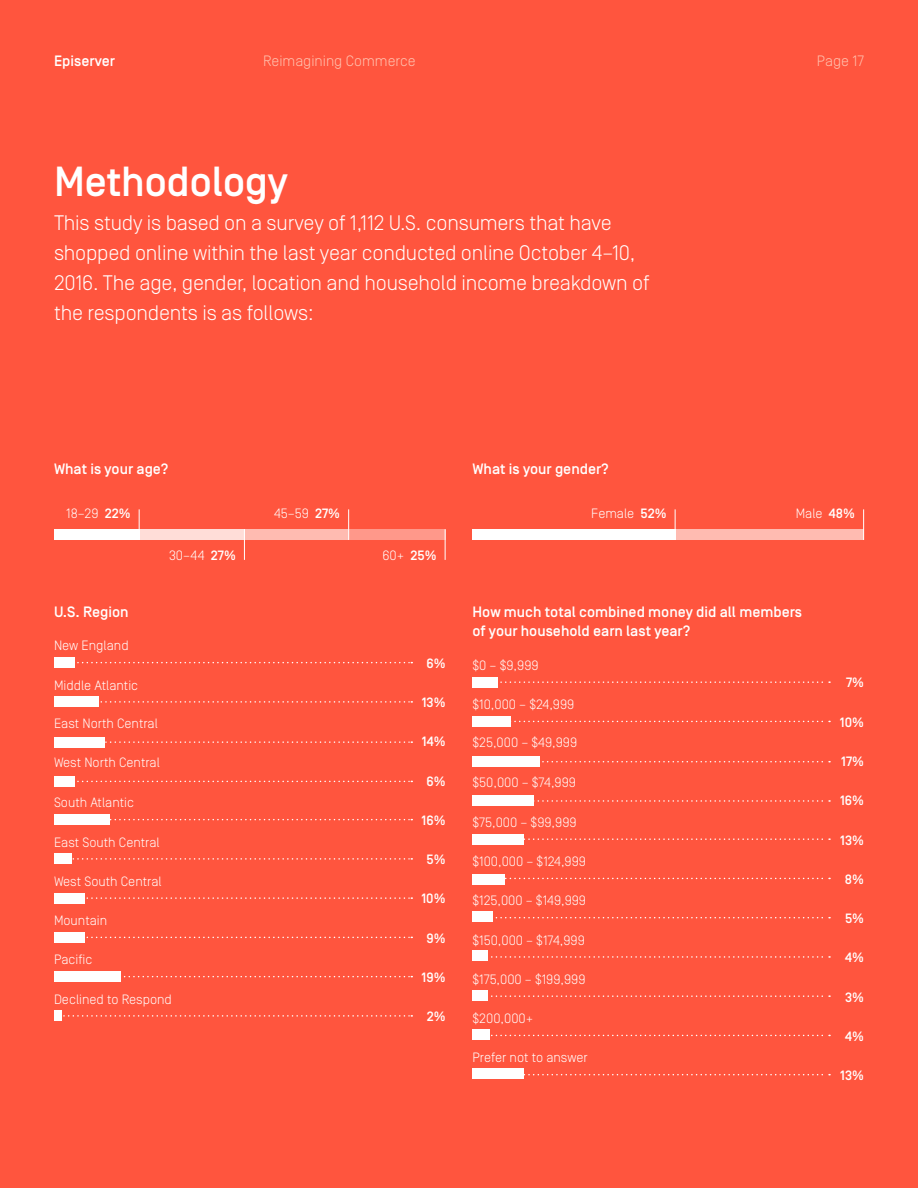
<style>
.page{position:relative;width:918px;height:1188px;background:#ff553e}
.page>*{position:absolute;margin:0;border:0;box-sizing:border-box;transform-origin:0 0}
.t1{font:500 42px "Simplon Norm";letter-spacing:-.01em;color:#fff}
.t2{font:300 21px/30px "Simplon Norm";letter-spacing:-.01em;color:#fff}
.t3{font:500 15px/19.5px "Simplon Norm";color:#fff}
.t4{font:300 15px "Simplon Norm";color:#ffc2af}
.t5{font:300 13.5px "Simplon Norm";color:#fff}
.t6{font:500 13.5px "Simplon Norm";color:#fff}
.s1{font-weight:500}
</style>
<div class="page">
<div style="left:54px;top:529px;width:86px;height:11px;background:#fff"></div>
<div style="left:472px;top:529px;width:204px;height:11px;background:#fff"></div>
<div style="left:676px;top:529px;width:188px;height:11px;background:#ffbbb1"></div>
<div style="left:140px;top:529px;width:105px;height:11px;background:#ffddd8"></div>
<div style="left:245px;top:529px;width:104px;height:11px;background:#ffbbb1"></div>
<div style="left:349px;top:529px;width:97px;height:11px;background:#ff988a"></div>
<hr style="left:244px;top:529px;width:1px;height:31px;background:#fff">
<hr style="left:445px;top:529px;width:1px;height:31px;background:#fff">
<hr style="left:348px;top:509px;width:1px;height:31px;background:#fff">
<hr style="left:139px;top:509px;width:1px;height:31px;background:#fff">
<hr style="left:675px;top:509px;width:1px;height:31px;background:#fff">
<hr style="left:863px;top:509px;width:1px;height:31px;background:#fff">
<div style="left:54px;top:971px;width:66px;height:11px;background:#fff"></div>
<div style="left:54px;top:1011px;width:8px;height:10px;background:#fff"></div>
<svg style="left:120px;top:976px;width:292px;height:1px"></svg>
<svg style="left:63px;top:1015px;width:349px;height:2px"></svg>
<div style="left:54px;top:814px;width:55px;height:11px;background:#fff"></div>
<svg style="left:109px;top:819px;width:303px;height:1px"></svg>
<div style="left:54px;top:893px;width:31px;height:10px;background:#fff"></div>
<svg style="left:86px;top:897px;width:326px;height:2px"></svg>
<div style="left:54px;top:737px;width:51px;height:10px;background:#fff"></div>
<svg style="left:105px;top:741px;width:307px;height:2px"></svg>
<div style="left:54px;top:932px;width:31px;height:11px;background:#fff"></div>
<svg style="left:86px;top:937px;width:326px;height:1px"></svg>
<div style="left:54px;top:776px;width:20px;height:11px;background:#fff"></div>
<svg style="left:74px;top:781px;width:338px;height:1px"></svg>
<div style="left:54px;top:854px;width:18px;height:10px;background:#fff"></div>
<svg style="left:72px;top:858px;width:340px;height:2px"></svg>
<div style="left:54px;top:697px;width:45px;height:10px;background:#fff"></div>
<svg style="left:100px;top:701px;width:312px;height:2px"></svg>
<div style="left:54px;top:657px;width:20px;height:11px;background:#fff"></div>
<svg style="left:74px;top:662px;width:338px;height:1px"></svg>
<svg style="left:491px;top:995px;width:339px;height:2px"></svg>
<svg style="left:523px;top:1074px;width:307px;height:1px"></svg>
<svg style="left:524px;top:838px;width:306px;height:2px"></svg>
<svg style="left:495px;top:917px;width:335px;height:1px"></svg>
<div style="left:472px;top:756px;width:68px;height:11px;background:#fff"></div>
<div style="left:472px;top:874px;width:33px;height:11px;background:#fff"></div>
<div style="left:472px;top:1069px;width:51px;height:10px;background:#fff"></div>
<svg style="left:542px;top:761px;width:288px;height:1px"></svg>
<svg style="left:491px;top:956px;width:339px;height:2px"></svg>
<svg style="left:489px;top:1035px;width:341px;height:1px"></svg>
<svg style="left:534px;top:800px;width:296px;height:2px"></svg>
<svg style="left:505px;top:878px;width:325px;height:1px"></svg>
<div style="left:472px;top:716px;width:39px;height:11px;background:#fff"></div>
<div style="left:472px;top:834px;width:52px;height:11px;background:#fff"></div>
<div style="left:472px;top:950px;width:16px;height:11px;background:#fff"></div>
<div style="left:472px;top:1029px;width:17px;height:11px;background:#fff"></div>
<svg style="left:511px;top:721px;width:319px;height:1px"></svg>
<div style="left:472px;top:677px;width:26px;height:10px;background:#fff"></div>
<div style="left:472px;top:795px;width:62px;height:10px;background:#fff"></div>
<div style="left:472px;top:911px;width:21px;height:11px;background:#fff"></div>
<svg style="left:500px;top:681px;width:330px;height:2px"></svg>
<div style="left:472px;top:990px;width:16px;height:11px;background:#fff"></div>
<p class="t3" style="left:54px;top:52px;width:63px">Episerver</p>
<p class="t4" style="left:263px;top:53px;width:154px">Reimagining Commerce</p>
<p class="t4" style="left:817px;top:53px;width:49px">Page 17</p>
<h1 class="t1" style="left:54px;top:159px;width:235px">Methodology</h1>
<h2 class="t2" style="left:54px;top:208px;width:597px">This study is based on a survey of 1,112 U.S. consumers that have shopped online within the last year conducted online October 4–10, 2016. The age, gender, location and household income breakdown of the respondents is as follows:</h2>
<p class="t3" style="left:54px;top:459px;width:116px">What is your age?</p>
<p class="t3" style="left:472px;top:459px;width:138px">What is your gender?</p>
<p class="t5" style="left:66px;top:507px;width:66px">18–29 <span class="s1">22%</span></p>
<p class="t5" style="left:274px;top:507px;width:67px">45–59 <span class="s1">27%</span></p>
<p class="t5" style="left:591px;top:507px;width:77px">Female <span class="s1">52%</span></p>
<p class="t5" style="left:796px;top:507px;width:61px">Male <span class="s1">48%</span></p>
<p class="t5" style="left:169px;top:548px;width:68px">30–44 <span class="s1">27%</span></p>
<p class="t5" style="left:382px;top:548px;width:55px">60+ <span class="s1">25%</span></p>
<p class="t3" style="left:54px;top:603px;width:76px">U.S. Region</p>
<p class="t5" style="left:54px;top:639px;width:76px">New England</p>
<p class="t3" style="left:472px;top:603px;width:331px">How much total combined money did all members of your household earn last year?</p>
<p class="t6" style="left:426px;top:656px;width:21px">6%</p>
<p class="t5" style="left:472px;top:658px;width:68px">$0 – $9,999</p>
<p class="t5" style="left:54px;top:678px;width:86px">Middle Atlantic</p>
<p class="t6" style="left:846px;top:676px;width:19px">7%</p>
<p class="t6" style="left:422px;top:695px;width:25px">13%</p>
<p class="t5" style="left:472px;top:697px;width:103px">$10,000 – $24,999</p>
<p class="t5" style="left:54px;top:716px;width:106px">East North Central</p>
<p class="t6" style="left:840px;top:715px;width:26px">10%</p>
<p class="t6" style="left:422px;top:735px;width:25px">14%</p>
<p class="t5" style="left:472px;top:736px;width:106px">$25,000 – $49,999</p>
<p class="t5" style="left:54px;top:755px;width:108px">West North Central</p>
<p class="t6" style="left:841px;top:754px;width:24px">17%</p>
<p class="t6" style="left:426px;top:774px;width:21px">6%</p>
<p class="t5" style="left:472px;top:775px;width:105px">$50,000 – $74,999</p>
<p class="t5" style="left:54px;top:796px;width:82px">South Atlantic</p>
<p class="t6" style="left:840px;top:793px;width:25px">16%</p>
<p class="t6" style="left:422px;top:813px;width:25px">16%</p>
<p class="t5" style="left:472px;top:815px;width:106px">$75,000 – $99,999</p>
<p class="t5" style="left:54px;top:835px;width:107px">East South Central</p>
<p class="t6" style="left:840px;top:833px;width:25px">13%</p>
<p class="t6" style="left:427px;top:852px;width:20px">5%</p>
<p class="t5" style="left:472px;top:854px;width:115px">$100,000 – $124,999</p>
<p class="t5" style="left:54px;top:874px;width:109px">West South Central</p>
<p class="t6" style="left:845px;top:872px;width:21px">8%</p>
<p class="t6" style="left:421px;top:892px;width:26px">10%</p>
<p class="t5" style="left:472px;top:894px;width:115px">$125,000 – $149,999</p>
<p class="t5" style="left:54px;top:913px;width:55px">Mountain</p>
<p class="t6" style="left:845px;top:911px;width:20px">5%</p>
<p class="t6" style="left:426px;top:931px;width:21px">9%</p>
<p class="t5" style="left:472px;top:933px;width:114px">$150,000 – $174,999</p>
<p class="t5" style="left:54px;top:953px;width:40px">Pacific</p>
<p class="t5" style="left:54px;top:992px;width:119px">Declined to Respond</p>
<p class="t6" style="left:422px;top:970px;width:25px">19%</p>
<p class="t6" style="left:427px;top:1009px;width:20px">2%</p>
<p class="t5" style="left:472px;top:972px;width:114px">$175,000 – $199,999</p>
<p class="t5" style="left:472px;top:1011px;width:62px">$200,000+</p>
<p class="t6" style="left:845px;top:950px;width:20px">4%</p>
<p class="t6" style="left:845px;top:990px;width:20px">3%</p>
<p class="t6" style="left:845px;top:1029px;width:20px">4%</p>
<p class="t5" style="left:472px;top:1051px;width:117px">Prefer not to answer</p>
<p class="t6" style="left:840px;top:1068px;width:25px">13%</p>
</div>
